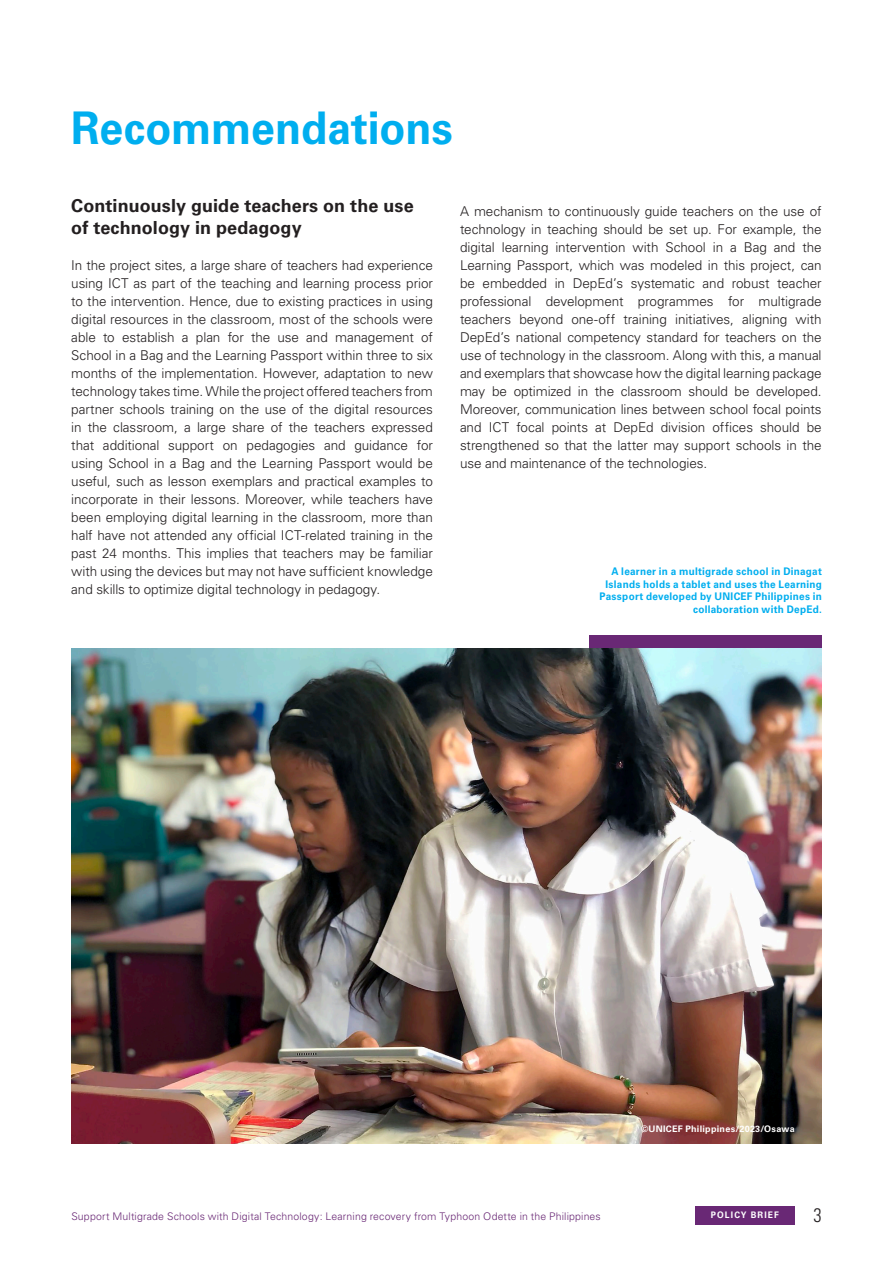
<style>
.page{position:relative;width:893px;height:1263px;background:#fff}
.page>*{position:absolute;margin:0;border:0;box-sizing:border-box;transform-origin:0 0}
.Headline{font:700 45px "Univers LT Std";color:#00aeef;scale:.95 1}
.t1{font:300 condensed 19.5px "Univers LT Std";color:#231f20;scale:.95 1}
.Subhead{font:700 18px/21.6px "Univers LT Std";letter-spacing:.005em;color:#231f20}
.Body_Text{font:300 13.5px/18px "Univers LT Std";letter-spacing:-.005em;color:#231f20;text-align:justify}
.t2{font:700 10.5px/12.6px "Univers LT Std";letter-spacing:.025em;color:#00aeef;text-align:right;scale:.95 1}
.t3{font:300 10.5px "Univers LT Std";letter-spacing:.015em;color:#692875}
.Endnotes{font:700 9px "Univers LT Std";letter-spacing:.035em;color:#fff}
.Endnotes-2{font:700 9px "Univers LT Std";letter-spacing:.13em;color:#fff;scale:.95 1}
</style>
<div class="page">
<img style="left:71px;top:648px;width:751px;height:495px">
<div style="left:590px;top:635px;width:232px;height:13px;background:#692875"></div>
<div style="left:695px;top:1206px;width:100px;height:18px;background:#692875"></div>
<p class="Headline" style="left:71px;top:102px;width:403px">Recommendations</p>
<p class="Subhead" style="left:71px;top:195px;width:344px">Continuously guide teachers on the use of technology in pedagogy</p>
<p class="Body_Text" style="left:71px;top:256px;width:363px">In the project sites, a large share of teachers had experience using ICT as part of the teaching and learning process prior to the intervention. Hence, due to existing practices in using digital resources in the classroom, most of the schools were able to establish a plan for the use and management of School in a Bag and the Learning Passport within three to six months of the implementation. However, adaptation to new technology takes time. While the project offered teachers from partner schools training on the use of the digital resources in the classroom, a large share of the teachers expressed that additional support on pedagogies and guidance for using School in a Bag and the Learning Passport would be useful, such as lesson exemplars and practical examples to incorporate in their lessons. Moreover, while teachers have been employing digital learning in the classroom, more than half have not attended any official ICT-related training in the past 24 months. This implies that teachers may be familiar with using the devices but may not have sufficient knowledge and skills to optimize digital technology in pedagogy.</p>
<p class="Body_Text" style="left:460px;top:202px;width:363px">A mechanism to continuously guide teachers on the use of technology in teaching should be set up. For example, the digital learning intervention with School in a Bag and the Learning Passport, which was modeled in this project, can be embedded in DepEd’s systematic and robust teacher professional development programmes for multigrade teachers beyond one-off training initiatives, aligning with DepEd’s national competency standard for teachers on the use of technology in the classroom. Along with this, a manual and exemplars that showcase how the digital learning package may be optimized in the classroom should be developed.<br>Moreover, communication lines between school focal points and ICT focal points at DepEd division offices should be strengthened so that the latter may support schools in the use and maintenance of the technologies.</p>
<p class="t2" style="left:600px;top:565px;width:235px">A learner in a multigrade school in Dinagat Islands holds a tablet and uses the Learning Passport developed by UNICEF Philippines in collaboration with DepEd.</p>
<p class="Endnotes" style="left:641px;top:1123px;width:155px">©UNICEF Philippines/2023/Osawa</p>
<p class="t3" style="left:71px;top:1210px;width:531px">Support Multigrade Schools with Digital Technology: Learning recovery from Typhoon Odette in the Philippines</p>
<p class="Endnotes-2" style="left:711px;top:1210px;width:73px">POLICY BRIEF</p>
<h2 class="t1" style="left:813px;top:1204px;width:10px">3</h2>
</div>
